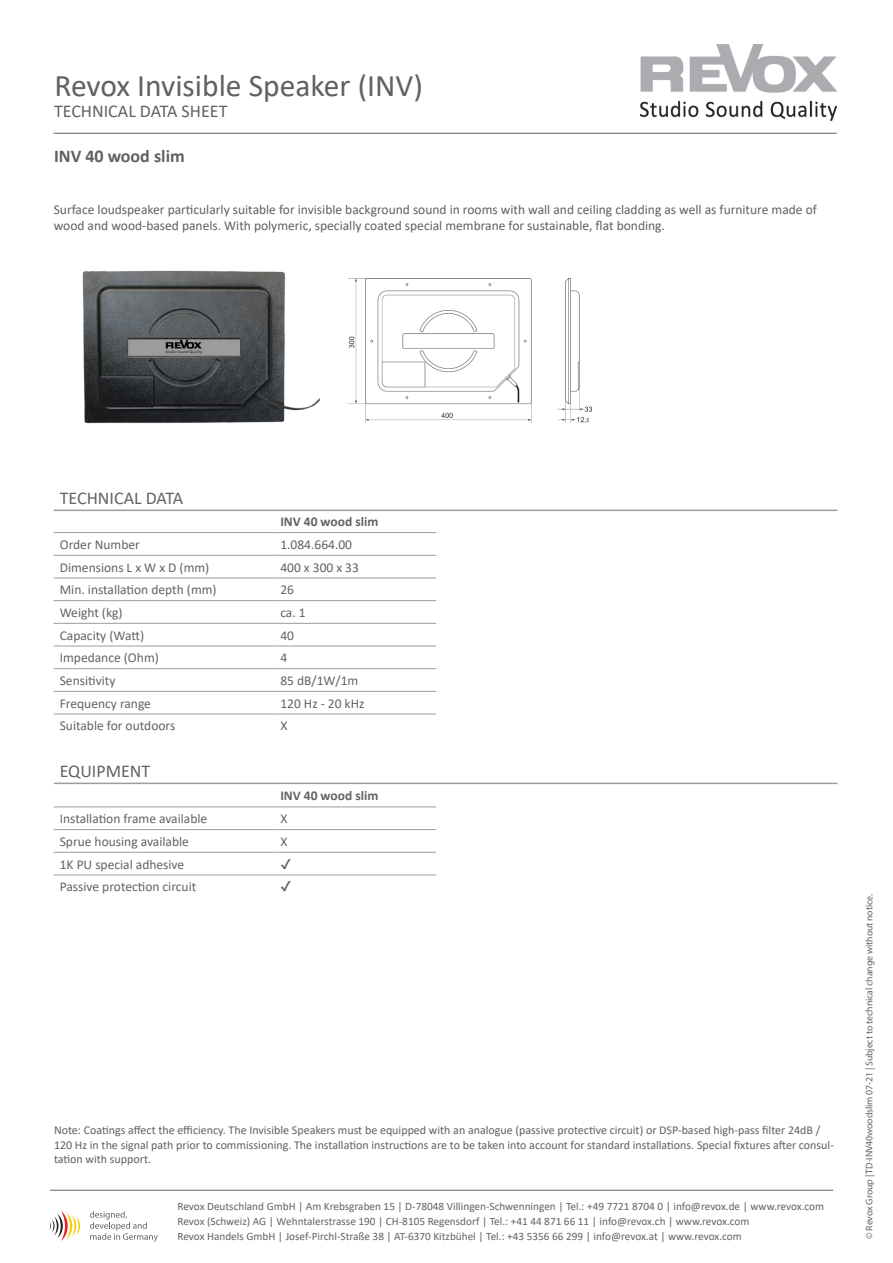
<style>
.page{position:relative;width:893px;height:1263px;background:#fff}
.page>*{position:absolute;margin:0;border:0;box-sizing:border-box;transform-origin:0 0}
.t1{font:31.5px "Calibri";color:#635f63}
.t2{font:18px "Calibri";color:#636363}
.t3{font:18px "Calibri";color:#635f63}
.t4{font:700 18px "Calibri";color:#635f63}
.Tabellen-Artikel_For{font:13.5px "Calibri";color:#636363}
.t5{font:13.5px/16.2px "Calibri";color:#635f63}
.t6{font:700 13.5px "Calibri";color:#636363}
.t7{font:12px/14.4px "Calibri";color:#635f63}
.t8{font:11.25px "Calibri";color:#636363}
.Text-Datenblatt{font:9.75px "Myriad Pro";letter-spacing:-.01em;color:#636363}
</style>
<div class="page">
<svg style="left:49px;top:1189px;width:166px;height:53px"></svg>
<hr style="left:50px;top:1190px;width:783px;height:1px;background:#635f63">
<hr style="left:54px;top:532px;width:220px;height:1px;background:#9d9d9c">
<hr style="left:274px;top:532px;width:162px;height:1px;background:#9d9d9c">
<hr style="left:54px;top:555px;width:220px;height:1px;background:#9d9d9c">
<hr style="left:274px;top:555px;width:162px;height:1px;background:#9d9d9c">
<hr style="left:54px;top:578px;width:220px;height:1px;background:#9d9d9c">
<hr style="left:274px;top:578px;width:162px;height:1px;background:#9d9d9c">
<hr style="left:54px;top:600px;width:220px;height:1px;background:#9d9d9c">
<hr style="left:274px;top:600px;width:162px;height:1px;background:#9d9d9c">
<hr style="left:54px;top:623px;width:220px;height:1px;background:#9d9d9c">
<hr style="left:274px;top:623px;width:162px;height:1px;background:#9d9d9c">
<hr style="left:54px;top:646px;width:220px;height:1px;background:#9d9d9c">
<hr style="left:274px;top:646px;width:162px;height:1px;background:#9d9d9c">
<hr style="left:54px;top:668px;width:220px;height:1px;background:#9d9d9c">
<hr style="left:274px;top:668px;width:162px;height:1px;background:#9d9d9c">
<hr style="left:54px;top:691px;width:220px;height:1px;background:#9d9d9c">
<hr style="left:274px;top:691px;width:162px;height:1px;background:#9d9d9c">
<hr style="left:54px;top:714px;width:220px;height:1px;background:#9d9d9c">
<hr style="left:274px;top:714px;width:162px;height:1px;background:#9d9d9c">
<hr style="left:54px;top:510px;width:783px;height:1px;background:#9d9d9c">
<img style="left:640px;top:44px;width:196px;height:76px">
<hr style="left:54px;top:806px;width:220px;height:1px;background:#9d9d9c">
<hr style="left:274px;top:806px;width:162px;height:1px;background:#9d9d9c">
<hr style="left:54px;top:829px;width:220px;height:1px;background:#9d9d9c">
<hr style="left:274px;top:829px;width:162px;height:1px;background:#9d9d9c">
<hr style="left:54px;top:852px;width:220px;height:1px;background:#9d9d9c">
<hr style="left:274px;top:852px;width:162px;height:1px;background:#9d9d9c">
<hr style="left:54px;top:874px;width:220px;height:1px;background:#9d9d9c">
<hr style="left:274px;top:874px;width:162px;height:1px;background:#9d9d9c">
<hr style="left:54px;top:783px;width:783px;height:1px;background:#9d9d9c">
<img style="left:82px;top:270px;width:238px;height:154px">
<img style="left:348px;top:279px;width:243px;height:143px">
<hr style="left:54px;top:133px;width:783px;height:1px;background:#636363">
<p class="t1" style="left:54px;top:64px;width:370px">Revox Invisible Speaker (INV)</p>
<p class="t3" style="left:54px;top:99px;width:175px">TECHNICAL DATA SHEET</p>
<p class="t4" style="left:54px;top:143px;width:132px">INV 40 wood slim</p>
<p class="t5" style="left:54px;top:201px;width:765px">Surface loudspeaker particularly suitable for invisible background sound in rooms with wall and ceiling cladding as well as furniture made of wood and wood-based panels. With polymeric, specially coated special membrane for sustainable, flat bonding.</p>
<p class="t2" style="left:60px;top:486px;width:125px">TECHNICAL DATA</p>
<p class="t6" style="left:280px;top:512px;width:100px">INV 40 wood slim</p>
<p class="Tabellen-Artikel_For" style="left:60px;top:535px;width:82px">Order Number</p>
<p class="Tabellen-Artikel_For" style="left:280px;top:535px;width:73px">1.084.664.00</p>
<p class="Tabellen-Artikel_For" style="left:60px;top:558px;width:151px">Dimensions L x W x D (mm)</p>
<p class="Tabellen-Artikel_For" style="left:280px;top:558px;width:80px">400 x 300 x 33</p>
<p class="Tabellen-Artikel_For" style="left:60px;top:580px;width:158px">Min. installation depth (mm)</p>
<p class="Tabellen-Artikel_For" style="left:280px;top:580px;width:15px">26</p>
<p class="Tabellen-Artikel_For" style="left:60px;top:603px;width:64px">Weight (kg)</p>
<p class="Tabellen-Artikel_For" style="left:280px;top:603px;width:27px">ca. 1</p>
<p class="Tabellen-Artikel_For" style="left:60px;top:626px;width:86px">Capacity (Watt)</p>
<p class="Tabellen-Artikel_For" style="left:280px;top:626px;width:15px">40</p>
<p class="Tabellen-Artikel_For" style="left:60px;top:648px;width:101px">Impedance (Ohm)</p>
<p class="Tabellen-Artikel_For" style="left:280px;top:648px;width:8px">4</p>
<p class="Tabellen-Artikel_For" style="left:60px;top:671px;width:57px">Sensitivity</p>
<p class="Tabellen-Artikel_For" style="left:280px;top:671px;width:80px">85 dB/1W/1m</p>
<p class="Tabellen-Artikel_For" style="left:60px;top:694px;width:93px">Frequency range</p>
<p class="Tabellen-Artikel_For" style="left:280px;top:694px;width:86px">120 Hz - 20 kHz</p>
<p class="Tabellen-Artikel_For" style="left:60px;top:717px;width:117px">Suitable for outdoors</p>
<p class="Tabellen-Artikel_For" style="left:280px;top:717px;width:9px">X</p>
<p class="t2" style="left:60px;top:759px;width:92px">EQUIPMENT</p>
<p class="t6" style="left:280px;top:786px;width:100px">INV 40 wood slim</p>
<p class="Tabellen-Artikel_For" style="left:60px;top:809px;width:149px">Installation frame available</p>
<p class="Tabellen-Artikel_For" style="left:280px;top:809px;width:9px">X</p>
<p class="Tabellen-Artikel_For" style="left:60px;top:832px;width:131px">Sprue housing available</p>
<p class="Tabellen-Artikel_For" style="left:280px;top:832px;width:9px">X</p>
<p class="Tabellen-Artikel_For" style="left:60px;top:855px;width:126px">1K PU special adhesive</p>
<p class="Tabellen-Artikel_For" style="left:60px;top:877px;width:138px">Passive protection circuit</p>
<p class="t7" style="left:54px;top:1123px;width:781px">Note: Coatings affect the efficiency. The Invisible Speakers must be equipped with an analogue (passive protective circuit) or DSP-based high-pass filter 24dB /<br>120 Hz in the signal path prior to commissioning. The installation instructions are to be taken into account for standard installations. Special fixtures after consul&shy;tation with support.</p>
<p class="t8" style="left:178px;top:1198px;width:648px">Revox Deutschland GmbH | Am Krebsgraben 15 | D-78048 Villingen-Schwenningen | Tel.: +49 7721 8704 0 | info@revox.de | www.revox.com</p>
<p class="t8" style="left:178px;top:1214px;width:573px">Revox (Schweiz) AG | Wehntalerstrasse 190 | CH-8105 Regensdorf | Tel.: +41 44 871 66 11 | info@revox.ch | www.revox.com</p>
<p class="t8" style="left:178px;top:1229px;width:566px">Revox Handels GmbH | Josef-Pirchl-Straße 38 | AT-6370 Kitzbühel | Tel.: +43 5356 66 299 | info@revox.at | www.revox.com</p>
<p class="Text-Datenblatt" style="left:863px;top:1239px;width:347px;rotate:-90deg">© Revox Group | TD-INV40woodslim 07-21 | Subject to technical change without notice.</p>
</div>
